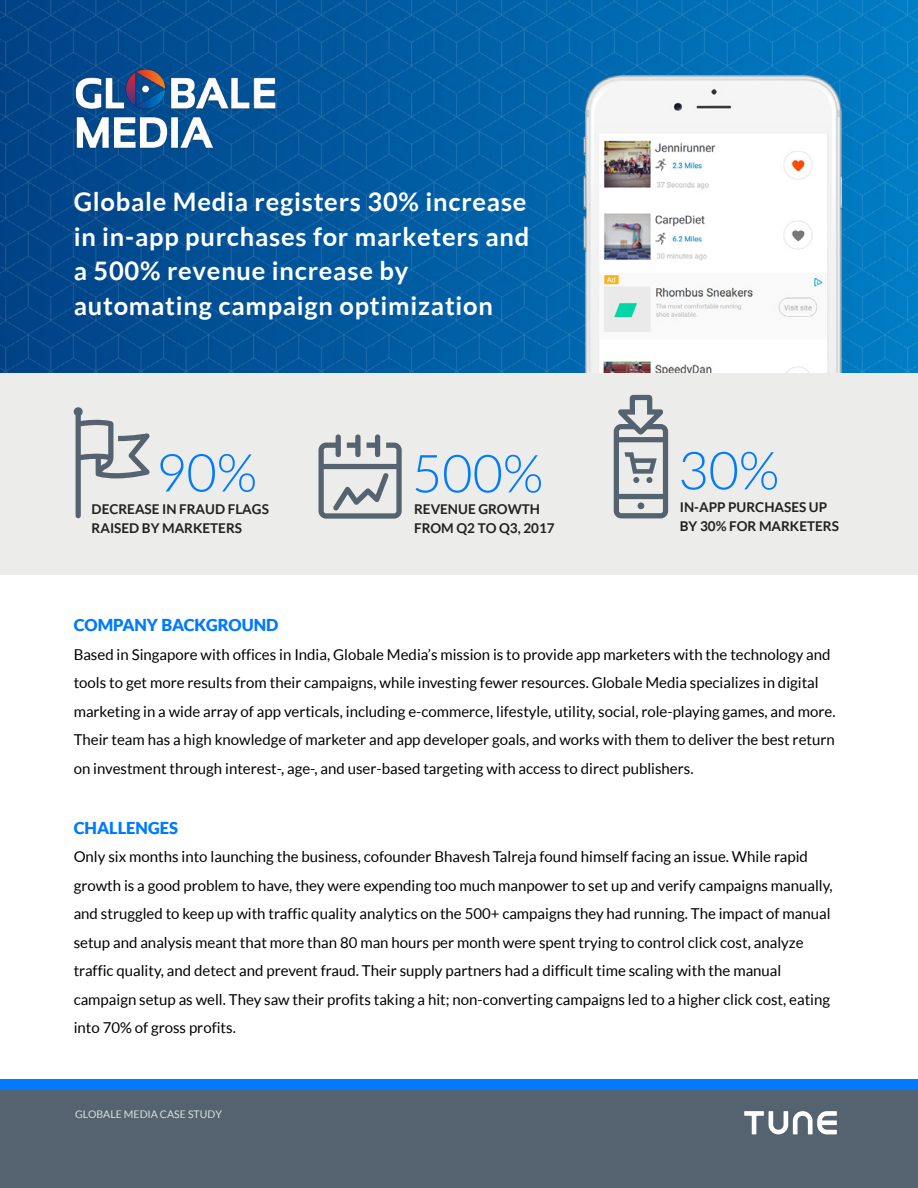
<style>
.page{position:relative;width:918px;height:1188px;background:#fff}
.page>*{position:absolute;margin:0;border:0;box-sizing:border-box;transform-origin:0 0}
.t1{font:300 52.5px "Lato";color:#007aff}
.t2{font:700 25.5px/34.5px "Lato";letter-spacing:.03em;color:#fff}
.t3{font:900 16.5px "Lato";color:#007aff}
.t4{font:15px/28.5px "Lato";color:#000}
.t5{font:700 13.5px/18.9px "Lato";color:#212121}
.t6{font:10.5px "Lato";color:#d9e1e2}
</style>
<div class="page">
<img style="left:0;top:0;width:918px;height:373px">
<img style="left:583px;top:74px;width:259px;height:299px">
<div style="left:0;top:373px;width:918px;height:201px;background:#ececea"></div>
<div style="left:0;top:1079px;width:918px;height:93px;background:#007aff"></div>
<div style="left:0;top:1091px;width:918px;height:97px;background:#55626f"></div>
<svg style="left:744px;top:1111px;width:93px;height:23px"></svg>
<img style="left:73px;top:68px;width:205px;height:81px">
<svg style="left:614px;top:395px;width:54px;height:123px"></svg>
<svg style="left:319px;top:434px;width:83px;height:85px"></svg>
<svg style="left:74px;top:407px;width:76px;height:111px"></svg>
<h2 class="t2" style="left:74px;top:184px;width:457px">Globale Media registers 30% increase in in-app purchases for marketers and a 500% revenue increase by automating campaign optimization</h2>
<h1 class="t1" style="left:156px;top:445px;width:103px">90%</h1>
<p class="t5" style="left:92px;top:499px;width:179px">DECREASE IN FRAUD FLAGS<br>RAISED BY MARKETERS</p>
<h1 class="t1" style="left:412px;top:445px;width:133px">500%</h1>
<p class="t5" style="left:414px;top:499px;width:142px">REVENUE GROWTH<br>FROM Q2 TO Q3, 2017</p>
<h1 class="t1" style="left:678px;top:442px;width:103px">30%</h1>
<p class="t5" style="left:680px;top:498px;width:161px">IN-APP PURCHASES UP<br>BY 30% FOR MARKETERS</p>
<p class="t3" style="left:74px;top:616px;width:206px">COMPANY BACKGROUND</p>
<p class="t4" style="left:74px;top:640px;width:763px">Based in Singapore with offices in India, Globale Media’s mission is to provide app marketers with the technology and tools to get more results from their campaigns, while investing fewer resources. Globale Media specializes in digital marketing in a wide array of app verticals, including e-commerce, lifestyle, utility, social, role-playing games, and more.<br>Their team has a high knowledge of marketer and app developer goals, and works with them to deliver the best return on investment through interest-, age-, and user-based targeting with access to direct publishers.</p>
<p class="t3" style="left:74px;top:818px;width:106px">CHALLENGES</p>
<p class="t4" style="left:74px;top:843px;width:760px">Only six months into launching the business, cofounder Bhavesh Talreja found himself facing an issue. While rapid growth is a good problem to have, they were expending too much manpower to set up and verify campaigns manually, and struggled to keep up with traffic quality analytics on the 500+ campaigns they had running. The impact of manual setup and analysis meant that more than 80 man hours per month were spent trying to control click cost, analyze traffic quality, and detect and prevent fraud. Their supply partners had a difficult time scaling with the manual campaign setup as well. They saw their profits taking a hit; non-converting campaigns led to a higher click cost, eating into 70% of gross profits.</p>
<p class="t6" style="left:75px;top:1109px;width:148px">GLOBALE MEDIA CASE STUDY</p>
</div>
